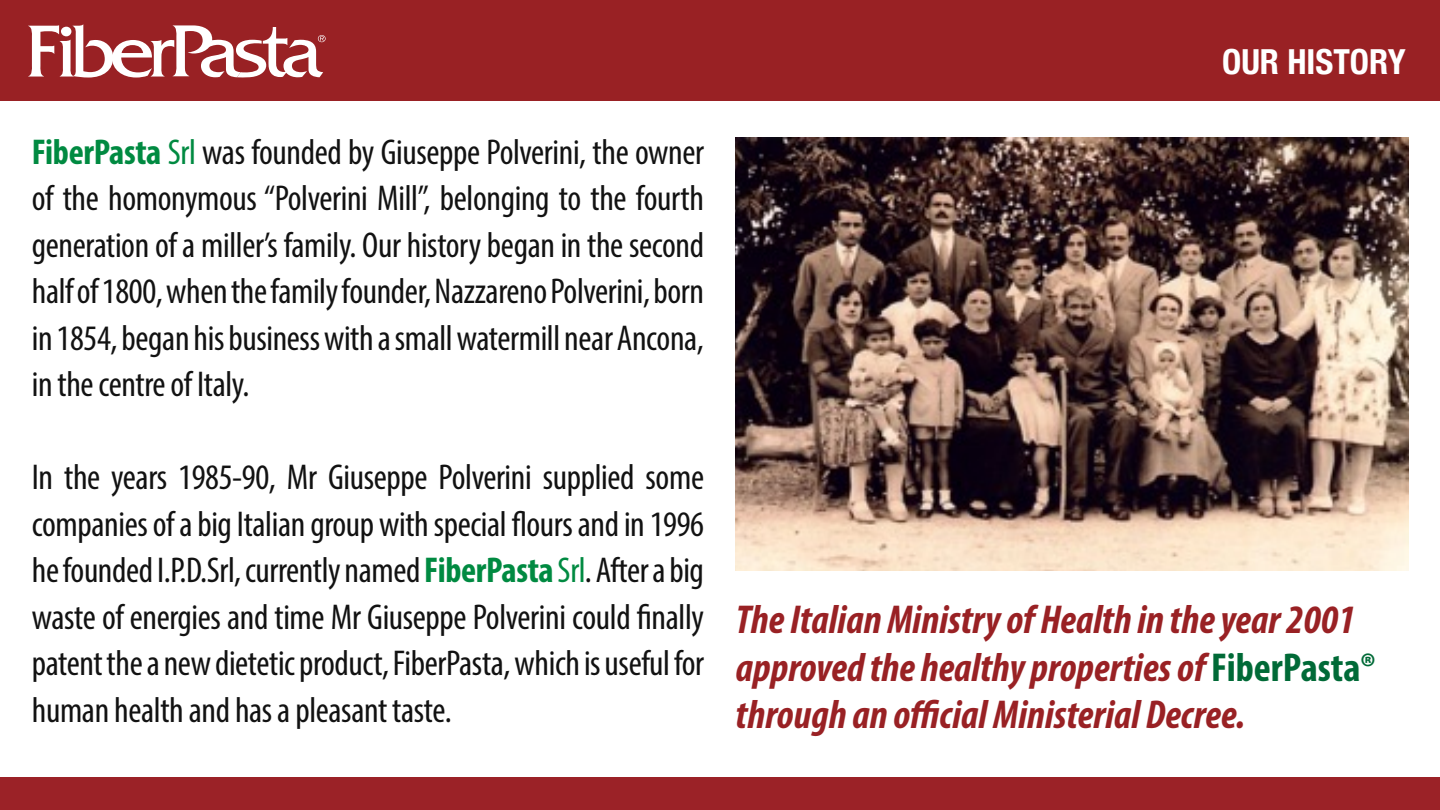
<style>
.page{position:relative;width:1440px;height:810px;background:#fff}
.page>*{position:absolute;margin:0;border:0;box-sizing:border-box;transform-origin:0 0}
.t1{font:italic 700 condensed 40.5px/47.2px "Myriad Pro";color:#992124}
.t2{font:condensed 36px/46.5px "Myriad Pro";letter-spacing:-.01em;color:#121212;text-align:justify}
.t3{font:700 condensed 34.5px "Helvetica Neue";color:#fff}
.s1{font-weight:700;color:#008a41}
.s2{color:#008a41}
.s3{font-style:normal;color:#006a37}
</style>
<div class="page">
<div style="left:0;top:0;width:1440px;height:100px;background:#992124"></div>
<svg style="left:28px;top:24px;width:298px;height:54px"></svg>
<img style="left:736px;top:138px;width:672px;height:433px">
<div style="left:0;top:777px;width:1440px;height:33px;background:#9b2227"></div>
<p class="t2" style="left:32px;top:128px;width:674px"><span class="s1">FiberPasta</span> <span class="s2">Srl</span> was founded by Giuseppe Polverini, the owner of the homonymous “Polverini Mill”, belonging to the fourth generation of a miller’s family. Our history began in the second half of 1800, when the family founder, Nazzareno Polverini, born in 1854, began his business with a small watermill near Ancona, in the centre of Italy.</p>
<p class="t2" style="left:32px;top:454px;width:674px">In the years 1985-90, Mr Giuseppe Polverini supplied some companies of a big Italian group with special flours and in 1996 he founded I.P.D.Srl, currently named <span class="s1">FiberPasta</span> <span class="s2">Srl</span>. After a big waste of energies and time Mr Giuseppe Polverini could finally patent the a new dietetic product, FiberPasta, which is useful for human health and has a pleasant taste.</p>
<p class="t3" style="left:1222px;top:33px;width:185px">OUR HISTORY</p>
<p class="t1" style="left:736px;top:595px;width:641px">The Italian Ministry of Health in the year 2001 approved the healthy properties of <span class="s3">FiberPasta® </span>through an official Ministerial Decree.</p>
</div>
